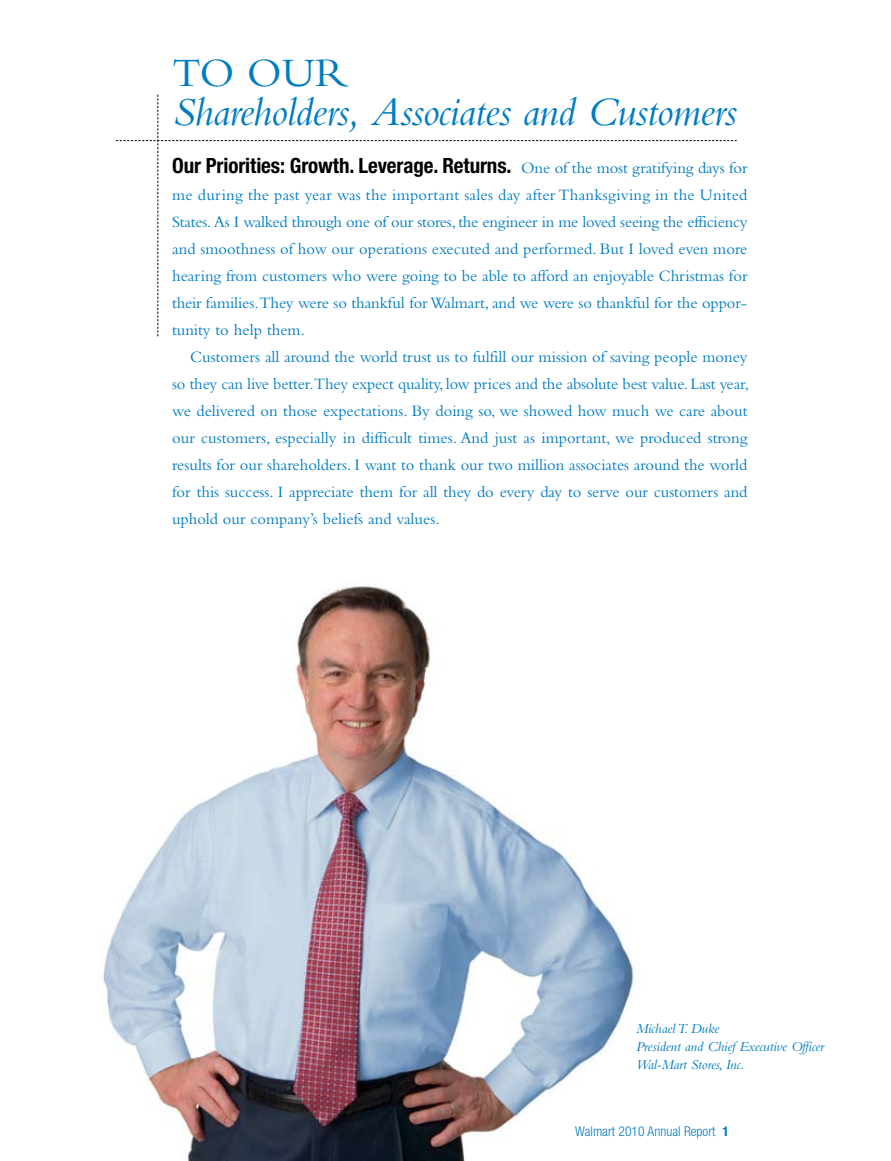
<style>
.page{position:relative;width:891px;height:1161px;background:#fff}
.page>*{position:absolute;margin:0;border:0;box-sizing:border-box;transform-origin:0 0}
.t1{font:italic 42px "Bembo";letter-spacing:-.02em;color:#007cc2}
.t2{font:42px "Bembo";color:#007cc2}
.t3{font:700 condensed 21px "Helvetica Neue";letter-spacing:-.005em;color:#000}
.t4{font:16.5px/27px "Bembo";letter-spacing:-.005em;color:#007cc2;text-align:justify}
.t5{font:italic 14.25px/18px "Bembo";letter-spacing:-.01em;color:#007cc2}
.t6{font:300 condensed 13.5px "Helvetica Neue";color:#007cc2}
.s1{font-family:"Bembo";font-weight:400;font-stretch:normal;font-size:16.5px;color:#007cc2}
.s2{font-weight:700}
</style>
<div class="page">
<img style="left:103px;top:586px;width:532px;height:575px">
<svg style="left:116px;top:95px;width:621px;height:241px"></svg>
<h1 class="t2" style="left:173px;top:49px;width:178px">to our</h1>
<h1 class="t1" style="left:173px;top:87px;width:566px">Shareholders, Associates and Customers</h1>
<p class="t3" style="left:172px;top:153px;width:577px">Our Priorities: Growth. Leverage. Returns. <span class="s1">One of the most gratifying days for</span></p>
<p class="t4" style="left:172px;top:181px;width:577px">me during the past year was the important sales day after Thanksgiving in the United States. As I walked through one of our stores, the engineer in me loved seeing the efficiency and smoothness of how our operations executed and performed. But I loved even more hearing from customers who were going to be able to afford an enjoyable Christmas for their families.They were so thankful for Walmart, and we were so thankful for the oppor&shy;tunity to help them.</p>
<p class="t4" style="left:172px;top:343px;width:578px;text-indent:18px">Customers all around the world trust us to fulfill our mission of saving people money so they can live better.They expect quality, low prices and the absolute best value. Last year, we delivered on those expectations. By doing so, we showed how much we care about our customers, especially in difficult times. And just as important, we produced strong results for our shareholders. I want to thank our two million associates around the world for this success. I appreciate them for all they do every day to serve our customers and uphold our company’s beliefs and values.</p>
<p class="t5" style="left:636px;top:1020px;width:190px">Michael T. Duke<br>President and Chief Executive Officer<br>Wal-Mart Stores, Inc.</p>
<p class="t6" style="left:575px;top:1123px;width:155px">Walmart 2010 Annual Report <span class="s2">1</span></p>
</div>
